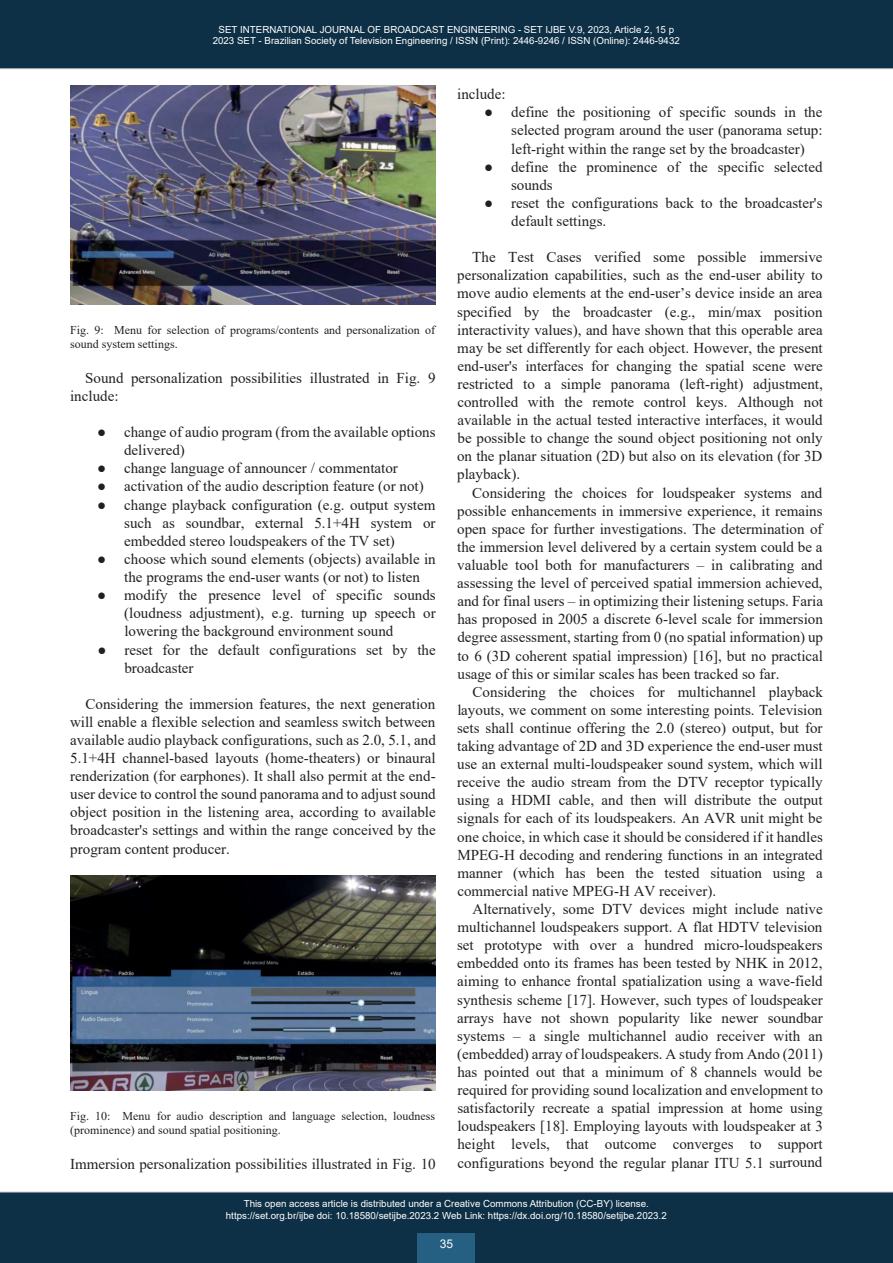
<style>
.page{position:relative;width:893px;height:1263px;background:#fff}
.page>*{position:absolute;margin:0;border:0;box-sizing:border-box;transform-origin:0 0}
.t1{font:15px/18.1px "Times New Roman";color:#231f20;text-align:justify}
.t2{font:12px/13.8px "Times New Roman";color:#231f20}
.t3{font:12px "Arial";color:#fff}
.t4{font:9.75px/11.7px "Arial";color:#fff;text-align:center}
</style>
<div class="page">
<img style="left:70px;top:85px;width:366px;height:219px">
<img style="left:70px;top:876px;width:366px;height:214px">
<div style="left:0;top:0;width:893px;height:69px;background:#0e3046"></div>
<div style="left:0;top:1192px;width:893px;height:71px;background:#0e3046"></div>
<div style="left:418px;top:1233px;width:57px;height:30px;background:#255f82"></div>
<p class="t4" style="left:213px;top:23px;width:469px">SET INTERNATIONAL JOURNAL OF BROADCAST ENGINEERING - SET IJBE V.9, 2023, Article 2, 15 p<br>2023 SET - Brazilian Society of Television Engineering / ISSN (Print): 2446-9246 / ISSN (Online): 2446-9432</p>
<p class="t2" style="left:70px;top:323px;width:366px">Fig. 9: Menu for selection of programs/contents and personalization of sound system settings.</p>
<p class="t1" style="left:70px;top:369px;width:367px;text-indent:15px">Sound personalization possibilities illustrated in Fig. 9 include:</p>
<p class="t1" style="left:124px;top:423px;width:313px;text-align:left">change of audio program (from the available options delivered)<br>change language of announcer / commentator activation of the audio description feature (or not) change playback configuration (e.g. output system such as soundbar, external 5.1+4H system or embedded stereo loudspeakers of the TV set) choose which sound elements (objects) available in the programs the end-user wants (or not) to listen modify the presence level of specific sounds (loudness adjustment), e.g. turning up speech or lowering the background environment sound<br>reset for the default configurations set by the broadcaster</p>
<p class="t1" style="left:70px;top:695px;width:367px;text-indent:15px">Considering the immersion features, the next generation will enable a flexible selection and seamless switch between available audio playback configurations, such as 2.0, 5.1, and 5.1+4H channel-based layouts (home-theaters) or binaural renderization (for earphones). It shall also permit at the end&shy;user device to control the sound panorama and to adjust sound object position in the listening area, according to available broadcaster's settings and within the range conceived by the program content producer.</p>
<p class="t2" style="left:70px;top:1109px;width:366px">Fig. 10: Menu for audio description and language selection, loudness (prominence) and sound spatial positioning.</p>
<p class="t1" style="left:70px;top:1155px;width:367px">Immersion personalization possibilities illustrated in Fig. 10</p>
<p class="t1" style="left:457px;top:85px;width:50px">include:</p>
<p class="t1" style="left:511px;top:103px;width:313px;text-align:left">define the positioning of specific sounds in the selected program around the user (panorama setup: left-right within the range set by the broadcaster) define the prominence of the specific selected sounds<br>reset the configurations back to the broadcaster's default settings.</p>
<p class="t1" style="left:457px;top:248px;width:367px;text-indent:15px">The Test Cases verified some possible immersive personalization capabilities, such as the end-user ability to move audio elements at the end-user’s device inside an area specified by the broadcaster (e.g., min/max position interactivity values), and have shown that this operable area may be set differently for each object. However, the present end-user's interfaces for changing the spatial scene were restricted to a simple panorama (left-right) adjustment, controlled with the remote control keys. Although not available in the actual tested interactive interfaces, it would be possible to change the sound object positioning not only on the planar situation (2D) but also on its elevation (for 3D playback).</p>
<p class="t1" style="left:457px;top:483px;width:367px;text-indent:15px">Considering the choices for loudspeaker systems and possible enhancements in immersive experience, it remains open space for further investigations. The determination of the immersion level delivered by a certain system could be a valuable tool both for manufacturers – in calibrating and assessing the level of perceived spatial immersion achieved, and for final users – in optimizing their listening setups. Faria has proposed in 2005 a discrete 6-level scale for immersion degree assessment, starting from 0 (no spatial information) up to 6 (3D coherent spatial impression) [16], but no practical usage of this or similar scales has been tracked so far.</p>
<p class="t1" style="left:457px;top:683px;width:367px;text-indent:15px">Considering the choices for multichannel playback layouts, we comment on some interesting points. Television sets shall continue offering the 2.0 (stereo) output, but for taking advantage of 2D and 3D experience the end-user must use an external multi-loudspeaker sound system, which will receive the audio stream from the DTV receptor typically using a HDMI cable, and then will distribute the output signals for each of its loudspeakers. An AVR unit might be one choice, in which case it should be considered if it handles MPEG-H decoding and rendering functions in an integrated manner (which has been the tested situation using a commercial native MPEG-H AV receiver).</p>
<p class="t1" style="left:457px;top:900px;width:367px;text-indent:15px">Alternatively, some DTV devices might include native multichannel loudspeakers support. A flat HDTV television set prototype with over a hundred micro-loudspeakers embedded onto its frames has been tested by NHK in 2012, aiming to enhance frontal spatialization using a wave-field synthesis scheme [17]. However, such types of loudspeaker arrays have not shown popularity like newer soundbar systems – a single multichannel audio receiver with an (embedded) array of loudspeakers. A study from Ando (2011) has pointed out that a minimum of 8 channels would be required for providing sound localization and envelopment to satisfactorily recreate a spatial impression at home using loudspeakers [18]. Employing layouts with loudspeaker at 3 height levels, that outcome converges to support configurations beyond the regular planar ITU 5.1 surround</p>
<p class="t4" style="left:226px;top:1198px;width:442px">This open access article is distributed under a Creative Commons Attribution (CC-BY) license. https://set.org.br/ijbe doi: 10.18580/setijbe.2023.2 Web Link: https://dx.doi.org/10.18580/setijbe.2023.2</p>
<p class="t3" style="left:440px;top:1237px;width:15px">35</p>
</div>
